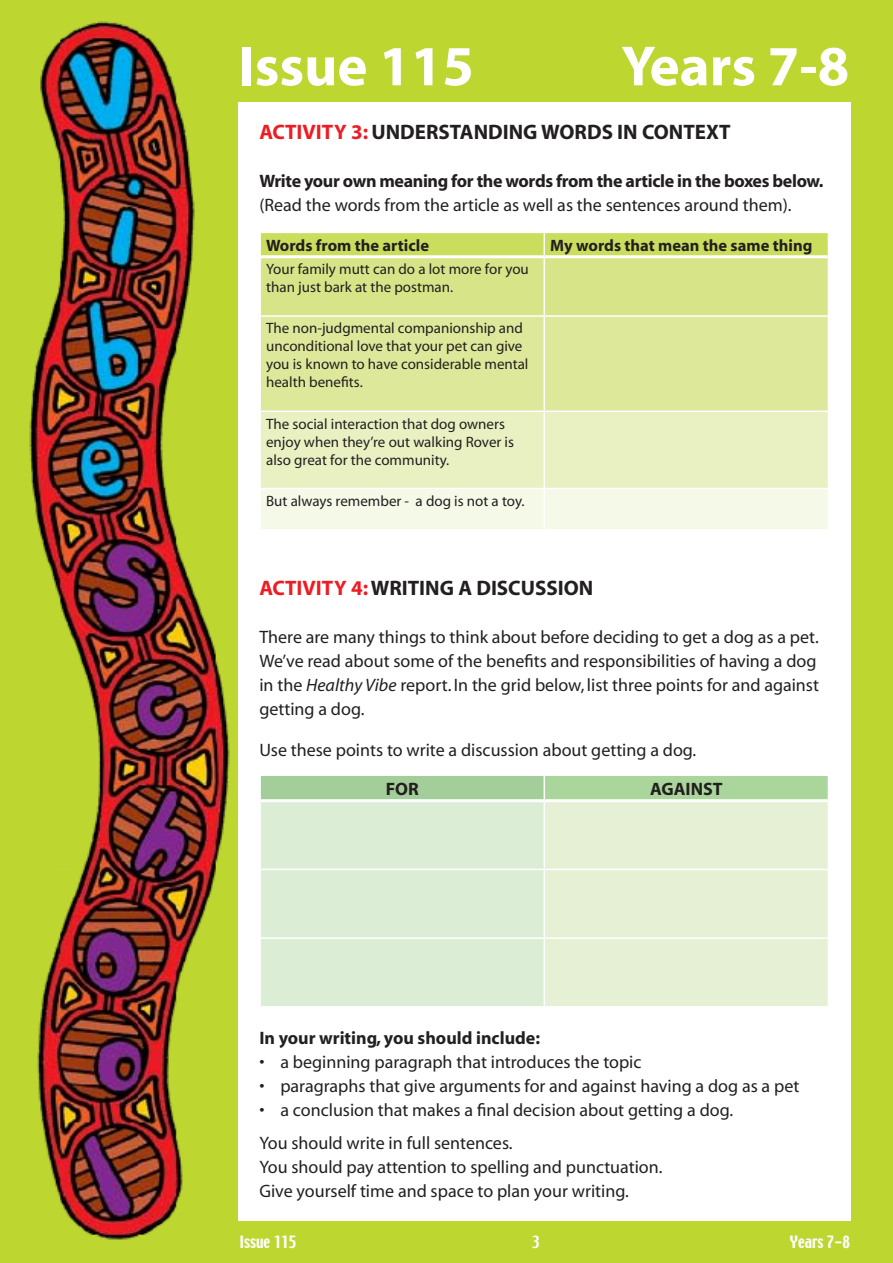
<style>
.page{position:relative;width:893px;height:1263px;background:#bed630}
.page>*{position:absolute;margin:0;border:0;box-sizing:border-box;transform-origin:0 0}
.t1{font:700 57px "Myriad";color:#fff}
.t2{font:700 21px "Myriad";color:#231f20}
.t3{font:18px/24px "Myriad";color:#231f20}
.t4{font:700 18px "Myriad";letter-spacing:-.015em;color:#231f20}
.t5{font:700 16.5px "Myriad";color:#231f20}
.t6{font:15px/18px "Myriad";color:#231f20}
.t7{font:15px "Techno";color:#fff}
.s1{color:#ed1c24}
.s2{font-style:italic}
</style>
<div class="page">
<img style="left:29px;top:21px;width:201px;height:1219px">
<div style="left:238px;top:102px;width:612px;height:1118px;background:#fff"></div>
<div style="left:261px;top:317px;width:567px;height:93px;background:#dde89a"></div>
<svg style="left:261px;top:412px;width:567px;height:117px;background:#edf3ce"></svg>
<svg style="left:260px;top:232px;width:569px;height:83px;background:#d4e27e"></svg>
<hr style="left:259px;top:257px;width:2px;height:58px;background:#fff">
<hr style="left:544px;top:258px;width:1px;height:57px;background:#fff">
<hr style="left:828px;top:257px;width:1px;height:58px;background:#fff">
<hr style="left:544px;top:317px;width:1px;height:93px;background:#fff">
<hr style="left:544px;top:412px;width:1px;height:76px;background:#fff">
<hr style="left:259px;top:488px;width:285px;height:1px;background:#fff">
<hr style="left:544px;top:488px;width:285px;height:1px;background:#fff">
<hr style="left:544px;top:489px;width:1px;height:40px;background:#fff">
<hr style="left:261px;top:255px;width:283px;height:3px;background:#fff">
<hr style="left:544px;top:255px;width:284px;height:3px;background:#fff">
<div style="left:260px;top:775px;width:284px;height:26px;background:#a4ce99"></div>
<div style="left:544px;top:775px;width:284px;height:26px;background:#abd69b"></div>
<div style="left:261px;top:802px;width:283px;height:204px;background:#dbedd4"></div>
<div style="left:545px;top:802px;width:283px;height:204px;background:#e5f0d4"></div>
<hr style="left:259px;top:774px;width:285px;height:2px;background:#fff">
<hr style="left:259px;top:776px;width:2px;height:25px;background:#fff">
<hr style="left:544px;top:774px;width:285px;height:2px;background:#fff">
<svg style="left:544px;top:776px;width:1px;height:23px"></svg>
<hr style="left:259px;top:869px;width:285px;height:1px;background:#fff">
<hr style="left:544px;top:869px;width:285px;height:1px;background:#fff">
<hr style="left:259px;top:937px;width:285px;height:2px;background:#fff">
<hr style="left:544px;top:937px;width:285px;height:2px;background:#fff">
<hr style="left:261px;top:799px;width:283px;height:3px;background:#fff">
<hr style="left:544px;top:799px;width:284px;height:3px;background:#fff">
<h1 class="t1" style="left:239px;top:37px;width:237px">Issue 115</h1>
<h1 class="t1" style="left:621px;top:37px;width:229px">Years 7-8</h1>
<p class="t2" style="left:259px;top:121px;width:473px"><span class="s1">Activity 3:</span> Understanding words in context</p>
<p class="t4" style="left:259px;top:172px;width:566px">Write your own meaning for the words from the article in the boxes below.</p>
<p class="t3" style="left:259px;top:194px;width:534px">(Read the words from the article as well as the sentences around them).</p>
<p class="t5" style="left:266px;top:237px;width:165px">Words from the article</p>
<p class="t5" style="left:550px;top:237px;width:264px">My words that mean the same thing</p>
<p class="t6" style="left:266px;top:261px;width:264px">Your family mutt can do a lot more for you than just bark at the postman.</p>
<p class="t6" style="left:266px;top:320px;width:264px">The non-judgmental companionship and unconditional love that your pet can give you is known to have considerable mental health benefits.</p>
<p class="t6" style="left:266px;top:415px;width:249px">The social interaction that dog owners enjoy when they’re out walking Rover is also great for the community.</p>
<p class="t6" style="left:266px;top:492px;width:260px">But always remember - a dog is not a toy.</p>
<p class="t2" style="left:259px;top:577px;width:273px"><span class="s1">Activity 4:</span> Writing a discussi</p>
<p class="t2" style="left:564px;top:577px;width:31px">on</p>
<p class="t3" style="left:259px;top:626px;width:561px">There are many things to think about before deciding to get a dog as a pet.<br>We’ve read about some of the benefits and responsibilities of having a dog in the <span class="s2">Healthy Vibe</span> report. In the grid below, list three points for and against getting a dog.</p>
<p class="t3" style="left:259px;top:739px;width:438px">Use these points to write a discussion about getting a dog.</p>
<p class="t4" style="left:386px;top:779px;width:35px">For</p>
<p class="t4" style="left:650px;top:779px;width:74px">Agai nst</p>
<p class="t4" style="left:259px;top:1029px;width:282px">In your writing, you should include:</p>
<p class="t3" style="left:259px;top:1051px;width:384px">• a beginning paragraph that introduces the topic</p>
<p class="t3" style="left:259px;top:1075px;width:541px">• paragraphs that give arguments for and against having a dog as a pet</p>
<p class="t3" style="left:259px;top:1095px;width:475px;line-height:32.5px">• a conclusion that makes a final decision about getting a dog.<br>You should write in full sentences.</p>
<p class="t3" style="left:259px;top:1155px;width:405px">You should pay attention to spelling and punctuation.<br>Give yourself time and space to plan your writing.</p>
<p class="t7" style="left:240px;top:1232px;width:58px">Issue 115</p>
<p class="t7" style="left:790px;top:1232px;width:62px">Years 7-8</p>
</div>
